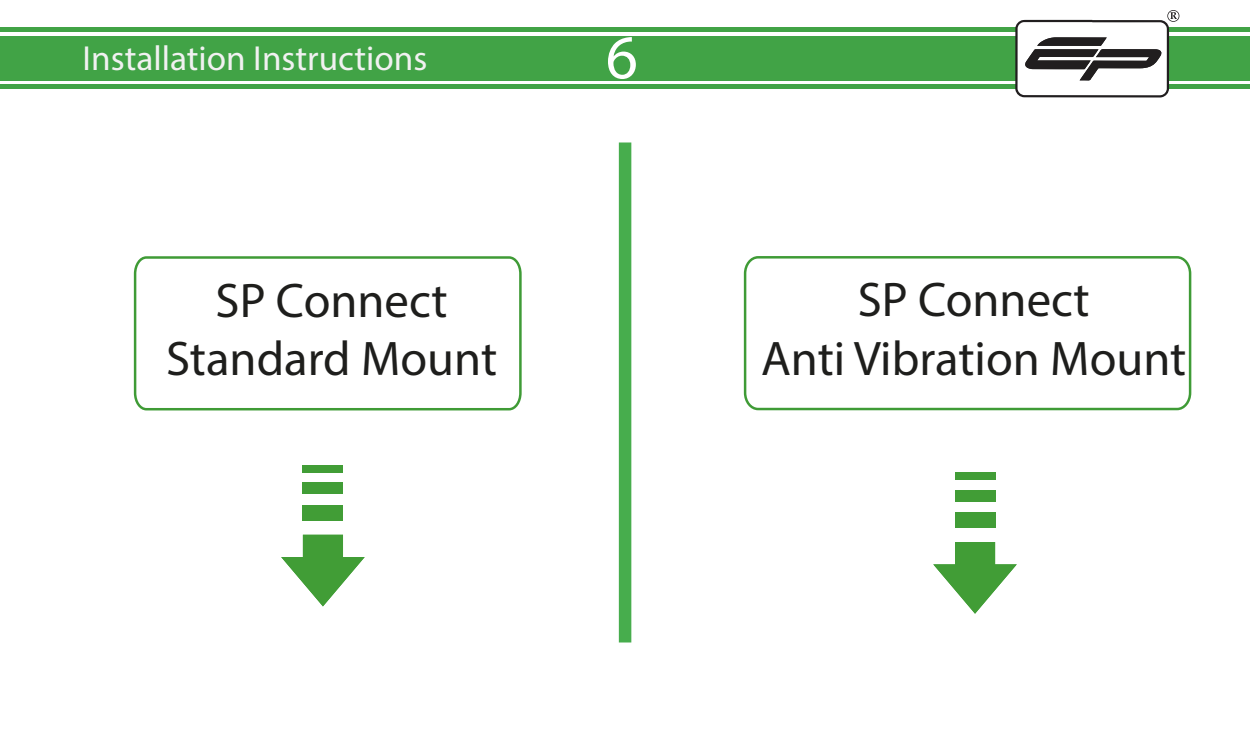
<style>
.page{position:relative;width:1250px;height:750px;background:#fff}
.page>*{position:absolute;margin:0;border:0;box-sizing:border-box;transform-origin:0 0}
.t1{font:62.5px "Myriad Pro";color:#fff}
.t2{font:48.75px/58.5px "Myriad Pro";color:#1e1e1c;text-align:center}
.t3{font:34.75px "Myriad Pro";color:#f1f1f1}
</style>
<div class="page">
<div style="left:0;top:36px;width:1250px;height:44px;background:#41a346"></div>
<hr style="left:0;top:85px;width:1250px;height:4px;background:#41a346">
<hr style="left:0;top:27px;width:1250px;height:4px;background:#41a346">
<svg style="left:1015px;top:12px;width:162px;height:86px"></svg>
<div style="left:619px;top:142px;width:12px;height:500px;background:#47ad4d"></div>
<svg style="left:133px;top:256px;width:389px;height:155px"></svg>
<svg style="left:281px;top:465px;width:84px;height:142px"></svg>
<div style="left:303px;top:505px;width:40px;height:15px;background:#419d36"></div>
<div style="left:303px;top:483px;width:40px;height:11px;background:#419d36"></div>
<div style="left:303px;top:465px;width:40px;height:8px;background:#419d36"></div>
<svg style="left:743px;top:256px;width:449px;height:155px"></svg>
<svg style="left:933px;top:472px;width:84px;height:142px"></svg>
<div style="left:955px;top:513px;width:40px;height:15px;background:#419d36"></div>
<div style="left:955px;top:490px;width:40px;height:11px;background:#419d36"></div>
<div style="left:955px;top:473px;width:40px;height:7px;background:#419d36"></div>
<p class="t3" style="left:82px;top:37px;width:346px">Installation Instructions</p>
<p class="t1" style="left:606px;top:19px;width:34px">6</p>
<p class="t2" style="left:166px;top:270px;width:333px">SP Connect<br>Standard Mount</p>
<p class="t2" style="left:761px;top:270px;width:427px">SP Connect<br>Anti Vibration Mount</p>
</div>
